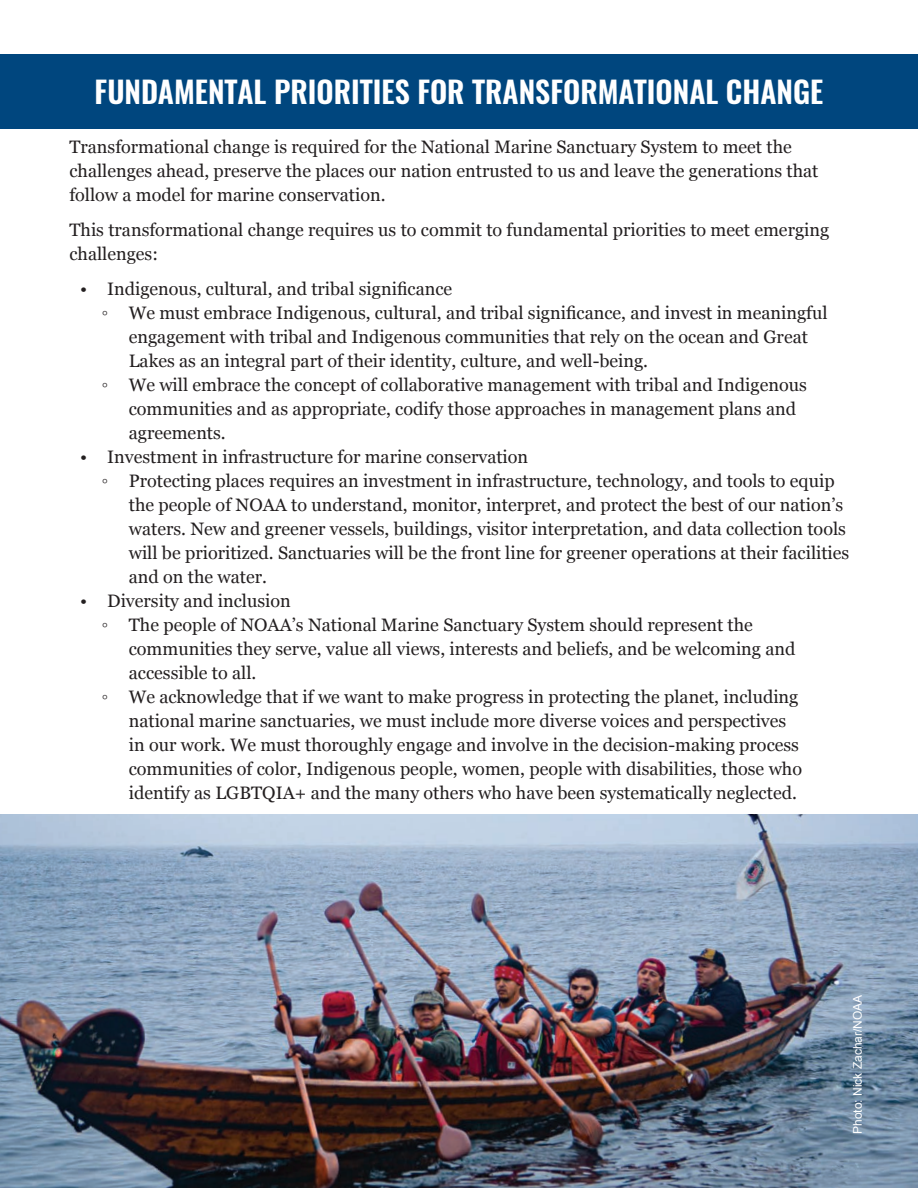
<style>
.page{position:relative;width:918px;height:1188px;background:#fff}
.page>*{position:absolute;margin:0;border:0;box-sizing:border-box;transform-origin:0 0}
.t1{font:600 30px "Oswald";color:#fff}
.t2{font:18px/24px "Georgia";color:#231f20}
.t3{font:12px "Arial";color:#fff}
</style>
<div class="page">
<img style="left:0;top:814px;width:918px;height:374px">
<div style="left:0;top:54px;width:918px;height:75px;background:#00467e"></div>
<h2 class="t1" style="left:95px;top:71px;width:730px">FUNDAMENTAL PRIORITIES FOR TRANSFORMATIONAL CHANGE</h2>
<p class="t2" style="left:69px;top:134px;width:751px">Transformational change is required for the National Marine Sanctuary System to meet the challenges ahead, preserve the places our nation entrusted to us and leave the generations that follow a model for marine conservation.</p>
<p class="t2" style="left:69px;top:217px;width:761px">This transformational change requires us to commit to fundamental priorities to meet emerging challenges:</p>
<p class="t2" style="left:80px;top:276px;width:374px">• Indigenous, cultural, and tribal significance</p>
<p class="t2" style="left:129px;top:300px;width:700px;text-indent:-27px">◦ We must embrace Indigenous, cultural, and tribal significance, and invest in meaningful engagement with tribal and Indigenous communities that rely on the ocean and Great<br>Lakes as an integral part of their identity, culture, and well-being.</p>
<p class="t2" style="left:129px;top:372px;width:680px;text-indent:-27px">◦ We will embrace the concept of collaborative management with tribal and Indigenous communities and as appropriate, codify those approaches in management plans and agreements.</p>
<p class="t2" style="left:80px;top:444px;width:450px">• Investment in infrastructure for marine conservation</p>
<p class="t2" style="left:129px;top:468px;width:722px;text-indent:-27px">◦ Protecting places requires an investment in infrastructure, technology, and tools to equip the people of NOAA to understand, monitor, interpret, and protect the best of our nation’s waters. New and greener vessels, buildings, visitor interpretation, and data collection tools will be prioritized. Sanctuaries will be the front line for greener operations at their facilities and on the water.</p>
<p class="t2" style="left:80px;top:588px;width:212px">• Diversity and inclusion</p>
<p class="t2" style="left:129px;top:612px;width:668px;text-indent:-27px">◦ The people of NOAA’s National Marine Sanctuary System should represent the communities they serve, value all views, interests and beliefs, and be welcoming and accessible to all.</p>
<p class="t2" style="left:129px;top:684px;width:675px;text-indent:-27px">◦ We acknowledge that if we want to make progress in protecting the planet, including national marine sanctuaries, we must include more diverse voices and perspectives in our work. We must thoroughly engage and involve in the decision-making process communities of color, Indigenous people, women, people with disabilities, those who identify as LGBTQIA+ and the many others who have been systematically neglected.</p>
<p class="t3" style="left:850px;top:1134px;width:141px;rotate:-90deg">Photo: Nick Zachar/NOAA</p>
</div>
